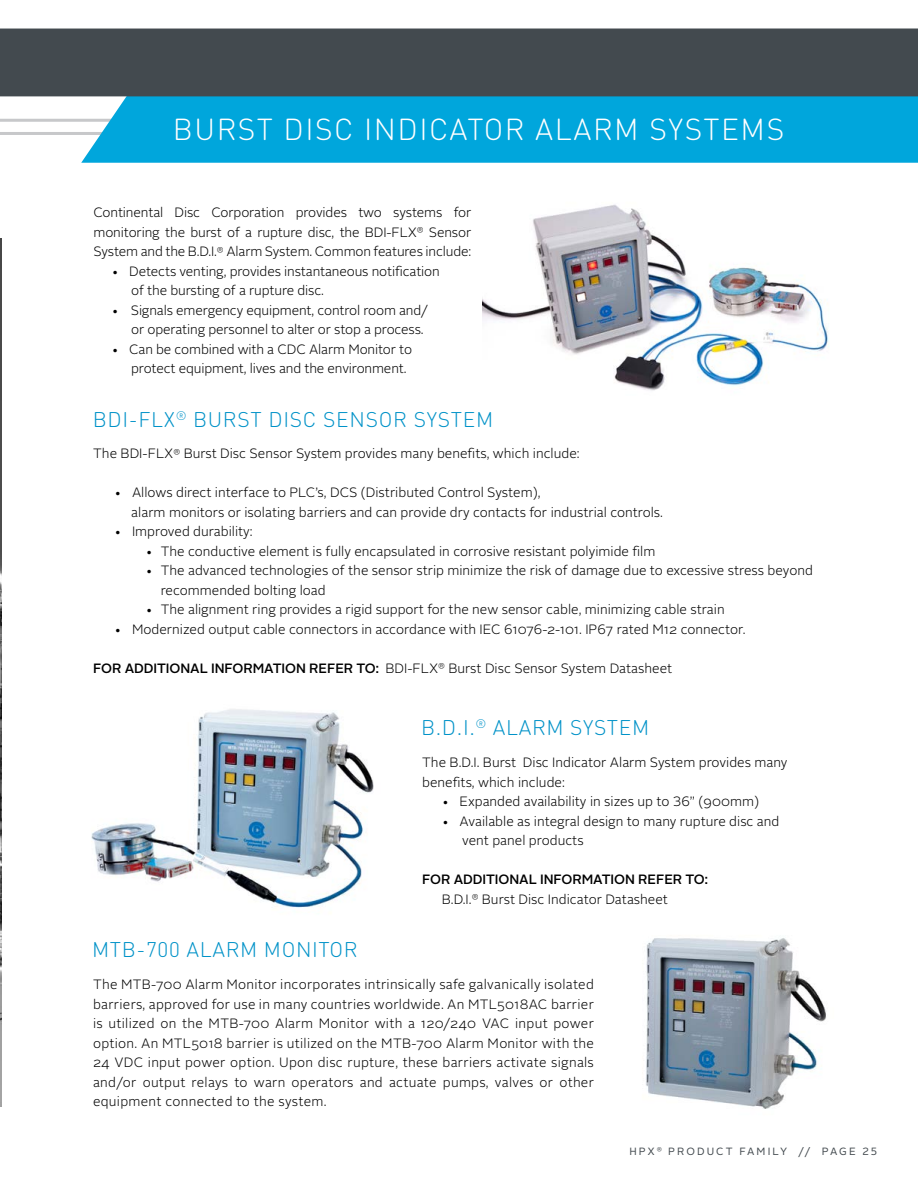
<style>
.page{position:relative;width:918px;height:1188px;background:#fff}
.page>*{position:absolute;margin:0;border:0;box-sizing:border-box;transform-origin:0 0}
.t1{font:300 30px "DIN Round OT";letter-spacing:.05em;color:#fff}
.t2{font:300 21px "DIN Round OT";letter-spacing:.03em;color:#0092c8}
.t3{font:300 13.5px/19.5px "Alright Sans";color:#000}
.t4{font:10.5px "Alright Sans";letter-spacing:.195em;color:#434a4f}
.s1{font-weight:500}
</style>
<div class="page">
<hr style="left:0;top:119px;width:918px;height:3px;background:#c7c8ca">
<hr style="left:0;top:132px;width:918px;height:3px;background:#c7c8ca">
<img style="left:646px;top:938px;width:180px;height:171px">
<img style="left:91px;top:709px;width:283px;height:199px">
<img style="left:482px;top:204px;width:347px;height:187px">
<div style="left:81px;top:96px;width:837px;height:67px;background:#00a6dc"></div>
<div style="left:0;top:29px;width:918px;height:67px;background:#434a4f"></div>
<img style="left:0;top:238px;width:1px;height:869px">
<h1 class="t1" style="left:173px;top:111px;width:613px">BURST DISC INDICATOR ALARM SYSTEMS</h1>
<p class="t3" style="left:94px;top:203px;width:379px;text-align:justify">Continental Disc Corporation provides two systems for monitoring the burst of a rupture disc, the BDI-FLX<sup>®</sup> Sensor System and the B.D.I.<sup>®</sup> Alarm System. Common features include:</p>
<p class="t3" style="left:131px;top:261px;width:310px;text-indent:-20px">• Detects venting, provides instantaneous notification of the bursting of a rupture disc.</p>
<p class="t3" style="left:111px;top:300px;width:318px;text-align:right">• Signals emergency equipment, control room and/ or operating personnel to alter or stop a process.</p>
<p class="t3" style="left:131px;top:339px;width:283px;text-indent:-20px">• Can be combined with a CDC Alarm Monitor to protect equipment, lives and the environment.</p>
<h2 class="t2" style="left:93px;top:406px;width:402px">BDI-FLX<sup>®</sup> BURST DISC SENSOR SYSTEM</h2>
<p class="t3" style="left:93px;top:444px;width:488px">The BDI-FLX<sup>®</sup> Burst Disc Sensor System provides many benefits, which include:</p>
<p class="t3" style="left:131px;top:483px;width:533px;text-indent:-17px">• Allows direct interface to PLC’s, DCS (Distributed Control System),<br>alarm monitors or isolating barriers and can provide dry contacts for industrial controls.</p>
<p class="t3" style="left:114px;top:522px;width:140px">• Improved durability:</p>
<p class="t3" style="left:145px;top:542px;width:511px">• The conductive element is fully encapsulated in corrosive resistant polyimide film</p>
<p class="t3" style="left:161px;top:561px;width:654px;text-indent:-15px">• The advanced technologies of the sensor strip minimize the risk of damage due to excessive stress beyond recommended bolting load</p>
<p class="t3" style="left:146px;top:600px;width:581px">• The alignment ring provides a rigid support for the new sensor cable, minimizing cable strain</p>
<p class="t3" style="left:114px;top:620px;width:633px">• Modernized output cable connectors in accordance with IEC 61076-2-101. IP67 rated M12 connector.</p>
<p class="t3" style="left:93px;top:659px;width:581px"><span class="s1">FOR ADDITIONAL INFORMATION REFER TO:</span> BDI-FLX<sup>®</sup> Burst Disc Sensor System Datasheet</p>
<h2 class="t2" style="left:421px;top:715px;width:230px">B.D.I.<sup>®</sup> ALARM SYSTEM</h2>
<p class="t3" style="left:422px;top:753px;width:367px">The B.D.I. Burst Disc Indicator Alarm System provides many benefits, which include:</p>
<p class="t3" style="left:442px;top:792px;width:319px">• Expanded availability in sizes up to 36” (900mm)</p>
<p class="t3" style="left:462px;top:812px;width:319px;text-indent:-20px">• Available as integral design to many rupture disc and vent panel products</p>
<p class="t3" style="left:442px;top:870px;width:268px;text-indent:-19px"><span class="s1">FOR ADDITIONAL INFORMATION REFER TO:<br></span>B.D.I.<sup>®</sup> Burst Disc Indicator Datasheet</p>
<h2 class="t2" style="left:92px;top:936px;width:267px">MTB-700 ALARM MONITOR</h2>
<p class="t3" style="left:93px;top:975px;width:502px;text-align:justify">The MTB-700 Alarm Monitor incorporates intrinsically safe galvanically isolated barriers, approved for use in many countries worldwide. An MTL5018AC barrier is utilized on the MTB-700 Alarm Monitor with a 120/240 VAC input power option. An MTL5018 barrier is utilized on the MTB-700 Alarm Monitor with the 24 VDC input power option. Upon disc rupture, these barriers activate signals and/or output relays to warn operators and actuate pumps, valves or other equipment connected to the system.</p>
<p class="t4" style="left:630px;top:1144px;width:249px">HPX <sup>®</sup> PRODUCT FAMILY // PAGE 25</p>
</div>
